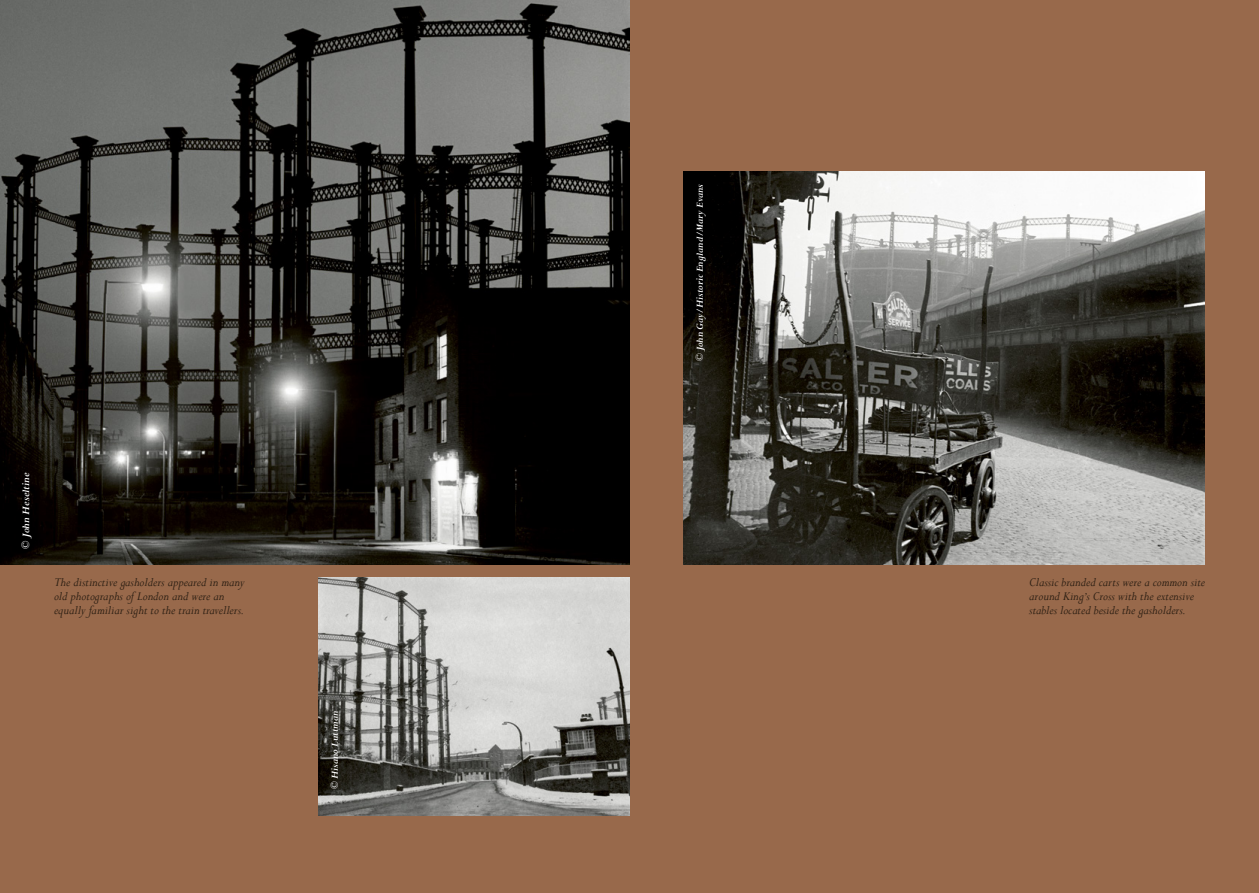
<style>
.page{position:relative;width:1259px;height:893px;background:#98694b}
.page>*{position:absolute;margin:0;border:0;box-sizing:border-box;transform-origin:0 0}
.t1{font:italic 13.5px/14.2px "Perpetua";color:#2e2014}
.t2{font:italic 700 11.25px "Perpetua";color:#fff}
.t3{font:italic 700 10.5px "Perpetua";color:#fff}
</style>
<div class="page">
<img style="left:0;top:0;width:629px;height:564px">
<img style="left:683px;top:171px;width:522px;height:393px">
<img style="left:318px;top:577px;width:311px;height:238px">
<p class="t2" style="left:19px;top:549px;width:78px;rotate:-90deg">© John Heseltine</p>
<p class="t1" style="left:54px;top:574px;width:192px">The distinctive gasholders appeared in many old photographs of London and were an equally familiar sight to the train travellers.</p>
<p class="t3" style="left:328px;top:789px;width:80px;rotate:-90deg">© Hisano Luttman</p>
<p class="t3" style="left:693px;top:361px;width:179px;rotate:-90deg">© John Gay/Historic England/Mary Evans</p>
<p class="t1" style="left:1029px;top:574px;width:177px">Classic branded carts were a common site around King’s Cross with the extensive stables located beside the gasholders.</p>
</div>
